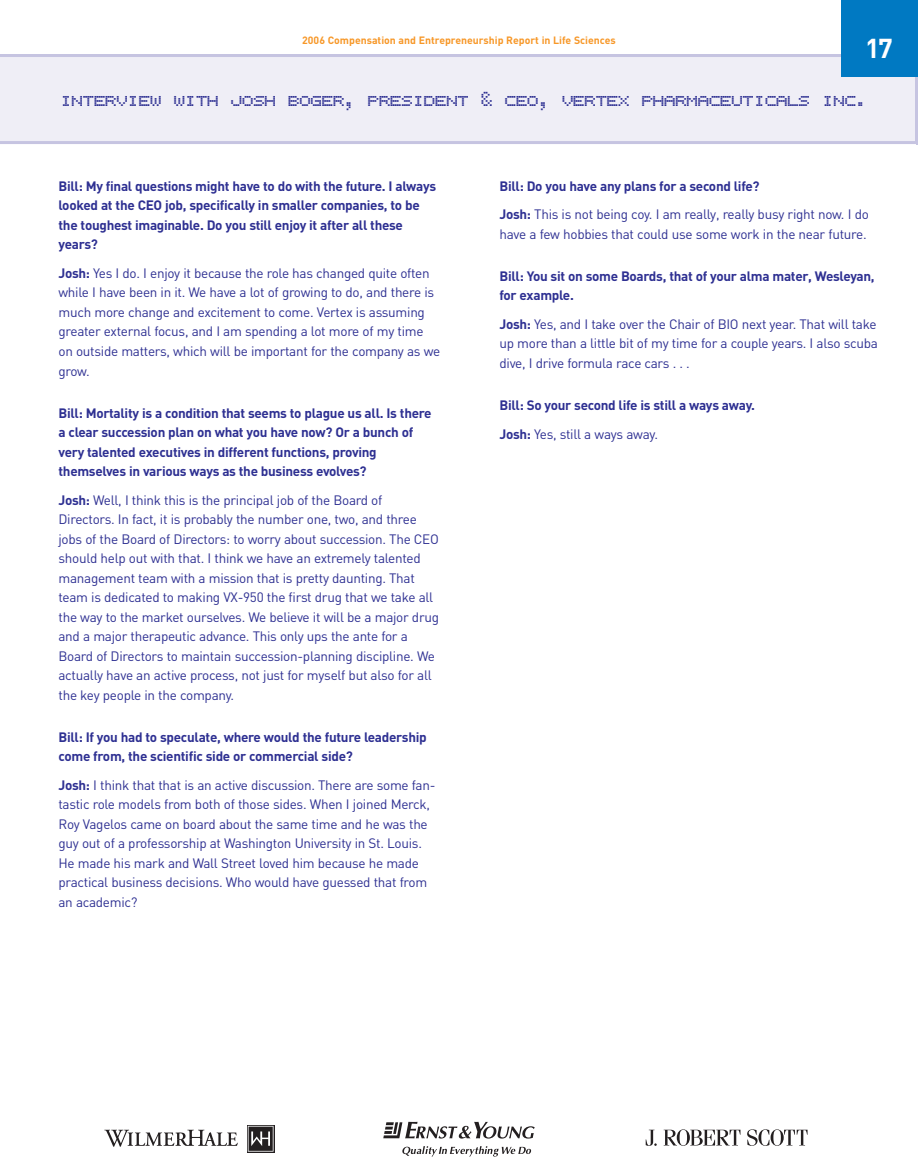
<style>
.page{position:relative;width:918px;height:1175px;background:#fff}
.page>*{position:absolute;margin:0;border:0;box-sizing:border-box;transform-origin:0 0}
.t1{font:700 27px "DIN";color:#fff}
.t2{font:22.5px "Bubbledot ICG Coarse Pos";letter-spacing:-.055em;color:#2e3092}
.t3{font:13.5px/19.5px "DIN";letter-spacing:-.02em;color:#2e3092}
.t4{font:700 13.5px/19.5px "DIN";letter-spacing:-.02em;color:#2e3092}
.t5{font:700 10.5px "DIN";color:#f79727}
.s1{font-weight:700}
.s2{font-weight:400}
</style>
<div class="page">
<svg style="left:104px;top:1129px;width:134px;height:17px"></svg>
<svg style="left:247px;top:1125px;width:27px;height:27px"></svg>
<svg style="left:248px;top:1125px;width:26px;height:26px"></svg>
<svg style="left:402px;top:1146px;width:129px;height:10px"></svg>
<svg style="left:383px;top:1121px;width:152px;height:17px"></svg>
<div style="left:0;top:54px;width:916px;height:90px;background:#efeef6"></div>
<hr style="left:916px;top:54px;width:2px;height:90px;background:#c6c4e1">
<svg style="left:646px;top:1129px;width:11px;height:16px"></svg>
<svg style="left:664px;top:1129px;width:76px;height:16px"></svg>
<svg style="left:747px;top:1129px;width:61px;height:16px"></svg>
<div style="left:842px;top:0;width:76px;height:76px;background:#0079c2"></div>
<p class="t5" style="left:302px;top:35px;width:315px">2006 Compensation and Entrepreneurship Report in Life Sciences</p>
<h1 class="t1" style="left:865px;top:33px;width:29px">17</h1>
<h2 class="t2" style="left:60px;top:85px;width:809px">INTERVIEW WITH JOSH BOGER, PRESIDENT &amp; CEO, VERTEX PHARMACEUTICALS INC.</h2>
<p class="t4" style="left:58px;top:176px;width:379px">Bill: My final questions might have to do with the future. I always looked at the CEO job, specifically in smaller companies, to be the toughest imaginable. Do you still enjoy it after all these years?</p>
<p class="t3" style="left:58px;top:263px;width:383px"><span class="s1">Josh:</span> Yes I do. I enjoy it because the role has changed quite often while I have been in it. We have a lot of growing to do, and there is much more change and excitement to come. Vertex is assuming greater external focus, and I am spending a lot more of my time on outside matters, which will be important for the company as we grow.</p>
<p class="t4" style="left:58px;top:403px;width:375px">Bill: Mortality is a condition that seems to plague us all. Is there a clear succession plan on what you have now? Or a bunch of very talented executives in different functions, proving themselves in various ways as the business evolves?</p>
<p class="t3" style="left:58px;top:490px;width:382px"><span class="s1">Josh:</span> Well, I think this is the principal job of the Board of Directors. In fact, it is probably the number one, two, and three jobs of the Board of Directors: to worry about succession. The CEO should help out with that. I think we have an extremely talented management team with a mission that is pretty daunting. That team is dedicated to making VX-950 the first drug that we take all the way to the market ourselves. We believe it will be a major drug and a major therapeutic advance. This only ups the ante for a Board of Directors to maintain succession-planning discipline. We actually have an active process, not just for myself but also for all the key people in the company.</p>
<p class="t4" style="left:58px;top:727px;width:370px">Bill: If you had to speculate, where would the future leadership come from, the scientific side or commercial side?</p>
<p class="t3" style="left:58px;top:775px;width:378px"><span class="s1">Josh:</span> I think that that is an active discussion. There are some fan&shy;tastic role models from both of those sides. When I joined Merck, Roy Vagelos came on board about the same time and he was the guy out of a professorship at Washington University in St. Louis.<br>He made his mark and Wall Street loved him because he made practical business decisions. Who would have guessed that from an academic?</p>
<p class="t3" style="left:500px;top:172px;width:371px;line-height:28.5px"><span class="s1">Bill: Do you have any plans for a second life?<br>Josh:</span> This is not being coy. I am really, really busy right now. I do</p>
<p class="t3" style="left:500px;top:224px;width:369px">have a few hobbies that could use some work in the near future.</p>
<p class="t4" style="left:500px;top:266px;width:377px">Bill: You sit on some Boards, that of your alma mater, Wesleyan, for example.</p>
<p class="t3" style="left:500px;top:314px;width:380px;text-align:justify"><span class="s1">Josh:</span> Yes, and I take over the Chair of BIO next year. That will take up more than a little bit of my time for a couple years. I also scuba dive, I drive formula race cars . . .</p>
<p class="t4" style="left:500px;top:391px;width:257px;line-height:28.5px">Bill: So your second life is still a ways away.<br>Josh: <span class="s2">Yes, still a ways away.</span></p>
</div>
